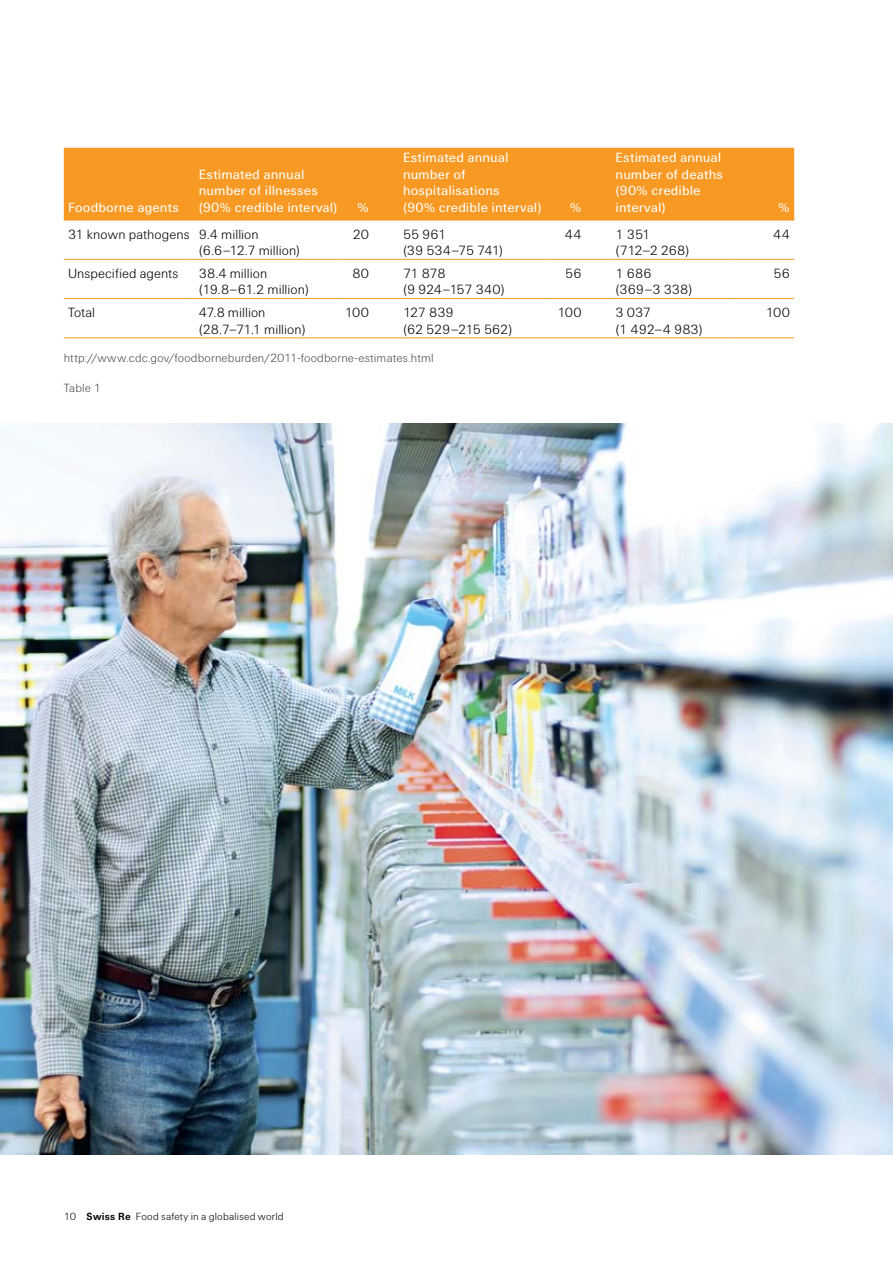
<style>
.page{position:relative;width:893px;height:1263px;background:#fff}
.page>*{position:absolute;margin:0;border:0;box-sizing:border-box;transform-origin:0 0}
.t1{font:300 13.5px/16.5px "Swiss Re Sans OT";color:#000}
.t2{font:13.5px/16.5px "Swiss Re Sans OT";letter-spacing:.005em;color:#fff}
.t3{font:300 13.5px/16.5px "Swiss Re Sans OT";letter-spacing:-.02em;color:#000}
.t4{font:300 13.5px/16.5px "Swiss Re Sans OT";letter-spacing:-.025em;color:#000}
.t5{font:300 13.5px/16.5px "Swiss Re Sans OT";letter-spacing:-.04em;color:#000}
.t6{font:300 12px "Swiss Re Sans OT";letter-spacing:.01em;color:#4d4d4f}
.t7{font:300 10.5px "Swiss Re Sans OT";letter-spacing:.015em;color:#000}
.s1{font-weight:700}
</style>
<div class="page">
<img style="left:0;top:424px;width:893px;height:730px">
<div style="left:64px;top:148px;width:730px;height:72px;background:#f89923"></div>
<hr style="left:64px;top:220px;width:126px;height:1px;background:#f89923">
<hr style="left:190px;top:220px;width:149px;height:1px;background:#f89923">
<hr style="left:339px;top:220px;width:64px;height:1px;background:#f89923">
<hr style="left:403px;top:220px;width:149px;height:1px;background:#f89923">
<hr style="left:552px;top:220px;width:64px;height:1px;background:#f89923">
<hr style="left:616px;top:220px;width:114px;height:1px;background:#f89923">
<hr style="left:730px;top:220px;width:64px;height:1px;background:#f89923">
<hr style="left:64px;top:259px;width:126px;height:1px;background:#f89923">
<hr style="left:190px;top:259px;width:149px;height:1px;background:#f89923">
<hr style="left:339px;top:259px;width:64px;height:1px;background:#f89923">
<hr style="left:403px;top:259px;width:149px;height:1px;background:#f89923">
<hr style="left:552px;top:259px;width:64px;height:1px;background:#f89923">
<hr style="left:616px;top:259px;width:114px;height:1px;background:#f89923">
<hr style="left:730px;top:259px;width:64px;height:1px;background:#f89923">
<hr style="left:64px;top:298px;width:126px;height:1px;background:#f89923">
<hr style="left:190px;top:298px;width:149px;height:1px;background:#f89923">
<hr style="left:339px;top:298px;width:64px;height:1px;background:#f89923">
<hr style="left:403px;top:298px;width:149px;height:1px;background:#f89923">
<hr style="left:552px;top:298px;width:64px;height:1px;background:#f89923">
<hr style="left:616px;top:298px;width:114px;height:1px;background:#f89923">
<hr style="left:730px;top:298px;width:64px;height:1px;background:#f89923">
<hr style="left:64px;top:338px;width:126px;height:1px;background:#f89923">
<hr style="left:190px;top:338px;width:149px;height:1px;background:#f89923">
<hr style="left:339px;top:338px;width:64px;height:1px;background:#f89923">
<hr style="left:403px;top:338px;width:149px;height:1px;background:#f89923">
<hr style="left:552px;top:338px;width:64px;height:1px;background:#f89923">
<hr style="left:616px;top:338px;width:114px;height:1px;background:#f89923">
<hr style="left:730px;top:338px;width:64px;height:1px;background:#f89923">
<p class="t2" style="left:68px;top:199px;width:113px">Foodborne agents</p>
<p class="t2" style="left:199px;top:166px;width:140px">Estimated annual number of illnesses (90% credible interval)</p>
<p class="t2" style="left:357px;top:199px;width:13px">%</p>
<p class="t2" style="left:403px;top:149px;width:140px">Estimated annual number of hospitalisations<br>(90% credible interval)</p>
<p class="t2" style="left:570px;top:199px;width:13px">%</p>
<p class="t2" style="left:616px;top:149px;width:109px">Estimated annual number of deaths (90% credible interval)</p>
<p class="t2" style="left:778px;top:199px;width:13px">%</p>
<p class="t1" style="left:199px;top:226px;width:103px;text-indent:-131px">31 known pathogens 9.4 million (6.6–12.7 million)</p>
<p class="t1" style="left:353px;top:226px;width:18px">20</p>
<p class="t1" style="left:403px;top:226px;width:102px">55 961<br>(39 534–75 741)</p>
<p class="t1" style="left:565px;top:226px;width:18px">44</p>
<p class="t5" style="left:616px;top:226px;width:75px">1 351 (712–2 268)</p>
<p class="t1" style="left:773px;top:226px;width:18px">44</p>
<p class="t1" style="left:68px;top:265px;width:112px">Unspecified agents</p>
<p class="t1" style="left:199px;top:265px;width:112px">38.4 million (19.8–61.2 million)</p>
<p class="t1" style="left:352px;top:265px;width:18px">80</p>
<p class="t4" style="left:403px;top:265px;width:103px">71 878<br>(9 924–157 340)</p>
<p class="t1" style="left:565px;top:265px;width:18px">56</p>
<p class="t1" style="left:616px;top:265px;width:78px">1 686 (369–3 338)</p>
<p class="t1" style="left:774px;top:265px;width:18px">56</p>
<p class="t1" style="left:68px;top:304px;width:29px">Total</p>
<p class="t1" style="left:199px;top:304px;width:108px">47.8 million (28.7–71.1 million)</p>
<p class="t1" style="left:345px;top:304px;width:26px">100</p>
<p class="t3" style="left:403px;top:304px;width:111px">127 839<br>(62 529–215 562)</p>
<p class="t1" style="left:557px;top:304px;width:26px">100</p>
<p class="t1" style="left:616px;top:304px;width:89px">3 037<br>(1 492–4 983)</p>
<p class="t1" style="left:766px;top:304px;width:26px">100</p>
<p class="t6" style="left:64px;top:351px;width:372px">http://www.cdc.gov/foodborneburden/2011-foodborne-estimates.html</p>
<p class="t6" style="left:64px;top:381px;width:39px">Table 1</p>
<p class="t7" style="left:64px;top:1211px;width:221px">10 <span class="s1">Swiss Re</span> Food safety in a globalised world</p>
</div>
